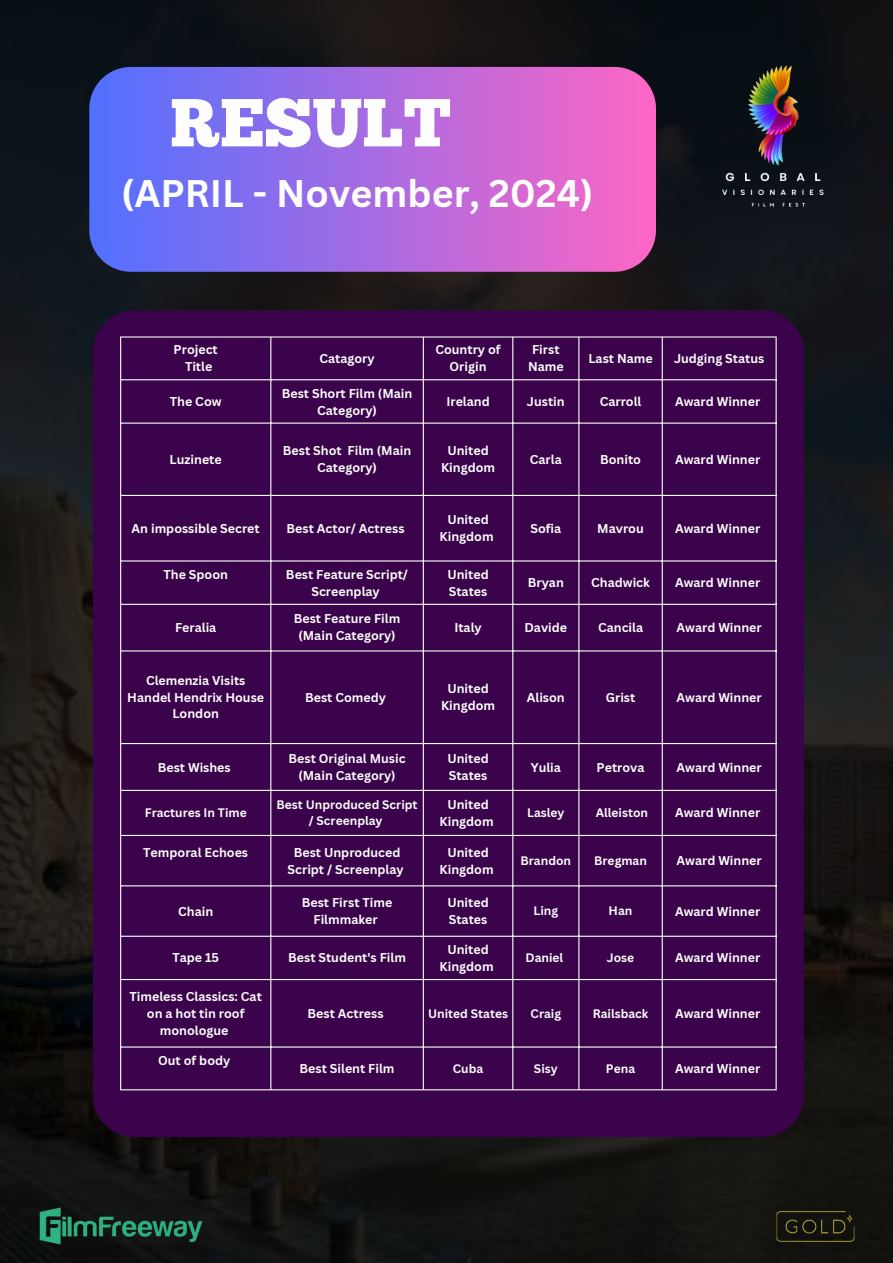
<style>
.page{position:relative;width:893px;height:1263px;background:#fff}
.page>*{position:absolute;margin:0;border:0;box-sizing:border-box;transform-origin:0 0}
.t1{font:67.72px "Chunk Five";color:#fcfdfc}
.t2{font:700 37.5px "Canva Sans";color:#fcfdfc}
.t3{font:700 12.45px/16.9px "Canva Sans";color:#fcfdfc;text-align:center}
.t4{font:700 12px/16.4px "Canva Sans";color:#fcfdfc;text-align:center}
</style>
<div class="page">
<img style="left:0;top:0;width:893px;height:1263px">
<div style="left:93px;top:310px;width:711px;height:827px;background:#3b034b"></div>
<hr style="left:120px;top:338px;width:1px;height:751px;background:#fcfdfc">
<hr style="left:270px;top:338px;width:1px;height:751px;background:#fcfdfc">
<hr style="left:423px;top:338px;width:1px;height:751px;background:#fcfdfc">
<hr style="left:512px;top:338px;width:1px;height:751px;background:#fcfdfc">
<hr style="left:578px;top:338px;width:1px;height:751px;background:#fcfdfc">
<hr style="left:661px;top:338px;width:2px;height:751px;background:#fcfdfc">
<hr style="left:775px;top:338px;width:1px;height:751px;background:#fcfdfc">
<hr style="left:120px;top:336px;width:656px;height:2px;background:#fcfdfc">
<hr style="left:120px;top:379px;width:656px;height:1px;background:#fcfdfc">
<hr style="left:120px;top:423px;width:656px;height:1px;background:#fcfdfc">
<hr style="left:120px;top:495px;width:656px;height:1px;background:#fcfdfc">
<hr style="left:120px;top:560px;width:656px;height:1px;background:#fcfdfc">
<hr style="left:120px;top:604px;width:656px;height:1px;background:#fcfdfc">
<hr style="left:120px;top:650px;width:656px;height:1px;background:#fcfdfc">
<hr style="left:120px;top:743px;width:656px;height:1px;background:#fcfdfc">
<hr style="left:120px;top:790px;width:656px;height:1px;background:#fcfdfc">
<hr style="left:120px;top:835px;width:656px;height:1px;background:#fcfdfc">
<hr style="left:120px;top:885px;width:656px;height:1px;background:#fcfdfc">
<hr style="left:120px;top:936px;width:656px;height:1px;background:#fcfdfc">
<hr style="left:120px;top:979px;width:656px;height:1px;background:#fcfdfc">
<hr style="left:120px;top:1046px;width:656px;height:1px;background:#fcfdfc">
<hr style="left:120px;top:1089px;width:656px;height:1px;background:#fcfdfc">
<img style="left:36px;top:1190px;width:170px;height:73px">
<img style="left:737px;top:1200px;width:156px;height:52px">
<svg style="left:89px;top:67px;width:567px;height:205px;background:#a469df"></svg>
<img style="left:653px;top:10px;width:240px;height:240px">
<p class="t1" style="left:170px;top:96px;width:282px">RESULT</p>
<p class="t2" style="left:121px;top:167px;width:474px">(APRIL - November, 2024)</p>
<p class="t3" style="left:174px;top:341px;width:46px">Project</p>
<p class="t3" style="left:185px;top:358px;width:29px">Title</p>
<h1 class="t3" style="left:319px;top:350px;width:57px">Catagory</h1>
<p class="t3" style="left:435px;top:341px;width:67px">Country of<br>Origin</p>
<p class="t3" style="left:528px;top:341px;width:37px">First<br>Name</p>
<p class="t3" style="left:588px;top:350px;width:66px">Last Name</p>
<p class="t3" style="left:674px;top:350px;width:92px">Judging Status</p>
<p class="t3" style="left:170px;top:393px;width:53px">The Cow</p>
<p class="t3" style="left:282px;top:384px;width:132px">Best Short Film (Main<br>Category)</p>
<p class="t3" style="left:446px;top:393px;width:45px">Ireland</p>
<p class="t3" style="left:527px;top:393px;width:39px">Justin</p>
<p class="t3" style="left:599px;top:393px;width:43px">Carroll</p>
<p class="t3" style="left:675px;top:393px;width:87px">Award Winner</p>
<p class="t3" style="left:170px;top:450px;width:54px">Luzinete</p>
<p class="t3" style="left:283px;top:442px;width:130px">Best Shot Film (Main<br>Category)</p>
<p class="t3" style="left:441px;top:442px;width:56px">United<br>Kingdom</p>
<p class="t3" style="left:530px;top:450px;width:33px">Carla</p>
<p class="t3" style="left:600px;top:450px;width:42px">Bonito</p>
<p class="t3" style="left:675px;top:450px;width:87px">Award Winner</p>
<p class="t3" style="left:132px;top:519px;width:130px">An impossible Secret</p>
<p class="t3" style="left:287px;top:519px;width:119px">Best Actor/ Actress</p>
<p class="t3" style="left:439px;top:511px;width:56px">United<br>Kingdom</p>
<p class="t3" style="left:530px;top:519px;width:32px">Sofia</p>
<p class="t3" style="left:597px;top:519px;width:48px">Mavrou</p>
<p class="t3" style="left:675px;top:519px;width:87px">Award Winner</p>
<p class="t3" style="left:163px;top:566px;width:66px">The Spoon</p>
<p class="t3" style="left:286px;top:566px;width:124px">Best Feature Script/<br>Screenplay</p>
<p class="t3" style="left:447px;top:566px;width:43px;text-align:left">United<br>States</p>
<p class="t3" style="left:528px;top:574px;width:38px">Bryan</p>
<p class="t3" style="left:591px;top:574px;width:60px">Chadwick</p>
<p class="t3" style="left:675px;top:574px;width:87px">Award Winner</p>
<p class="t3" style="left:175px;top:619px;width:43px">Feralia</p>
<p class="t3" style="left:294px;top:610px;width:108px">Best Feature Film</p>
<p class="t3" style="left:298px;top:627px;width:99px">(Main Category)</p>
<p class="t3" style="left:454px;top:619px;width:29px">Italy</p>
<p class="t3" style="left:524px;top:619px;width:44px">Davide</p>
<p class="t3" style="left:598px;top:619px;width:47px">Cancila</p>
<p class="t3" style="left:676px;top:619px;width:87px">Award Winner</p>
<p class="t3" style="left:127px;top:671px;width:138px">Clemenzia Visits<br>Handel Hendrix House<br>London</p>
<p class="t3" style="left:305px;top:688px;width:82px">Best Comedy</p>
<p class="t3" style="left:441px;top:680px;width:56px">United<br>Kingdom</p>
<p class="t3" style="left:527px;top:688px;width:39px">Alison</p>
<p class="t3" style="left:606px;top:688px;width:31px">Grist</p>
<p class="t3" style="left:676px;top:688px;width:87px">Award Winner</p>
<p class="t3" style="left:158px;top:758px;width:75px">Best Wishes</p>
<p class="t3" style="left:288px;top:750px;width:119px">Best Original Music (Main Category)</p>
<p class="t3" style="left:447px;top:750px;width:43px;text-align:left">United<br>States</p>
<p class="t3" style="left:531px;top:758px;width:32px">Yulia</p>
<p class="t3" style="left:596px;top:758px;width:49px">Petrova</p>
<p class="t3" style="left:676px;top:758px;width:87px">Award Winner</p>
<p class="t4" style="left:145px;top:804px;width:103px">Fractures In Time</p>
<p class="t4" style="left:276px;top:796px;width:142px">Best Unproduced Script / Screenplay</p>
<p class="t3" style="left:439px;top:796px;width:56px">United<br>Kingdom</p>
<p class="t4" style="left:527px;top:804px;width:39px">Lasley</p>
<p class="t4" style="left:596px;top:804px;width:54px">Alleiston</p>
<p class="t3" style="left:675px;top:804px;width:87px">Award Winner</p>
<p class="t3" style="left:143px;top:843px;width:106px">Temporal Echoes</p>
<p class="t3" style="left:287px;top:843px;width:118px">Best Unproduced<br>Script / Screenplay</p>
<p class="t3" style="left:439px;top:843px;width:56px">United<br>Kingdom</p>
<p class="t4" style="left:520px;top:852px;width:52px">Brandon</p>
<p class="t4" style="left:594px;top:852px;width:54px">Bregman</p>
<p class="t3" style="left:676px;top:852px;width:87px">Award Winner</p>
<p class="t3" style="left:178px;top:902px;width:37px">Chain</p>
<p class="t3" style="left:302px;top:894px;width:92px">Best First Time<br>Filmmaker</p>
<p class="t3" style="left:447px;top:894px;width:43px;text-align:left">United<br>States</p>
<p class="t4" style="left:533px;top:902px;width:26px">Ling</p>
<p class="t4" style="left:608px;top:902px;width:25px">Han</p>
<p class="t3" style="left:675px;top:902px;width:87px">Award Winner</p>
<p class="t3" style="left:172px;top:949px;width:48px">Tape 15</p>
<p class="t3" style="left:288px;top:949px;width:119px">Best Student's Film</p>
<p class="t3" style="left:439px;top:940px;width:56px">United<br>Kingdom</p>
<p class="t4" style="left:525px;top:949px;width:39px">Daniel</p>
<p class="t4" style="left:607px;top:949px;width:29px">Jose</p>
<p class="t3" style="left:675px;top:949px;width:87px">Award Winner</p>
<p class="t3" style="left:129px;top:988px;width:134px">Timeless Classics: Cat on a hot tin roof monologue</p>
<p class="t3" style="left:308px;top:1004px;width:77px">Best Actress</p>
<p class="t4" style="left:428px;top:1005px;width:81px">United States</p>
<p class="t4" style="left:530px;top:1005px;width:32px">Craig</p>
<p class="t4" style="left:593px;top:1005px;width:57px">Railsback</p>
<p class="t3" style="left:675px;top:1004px;width:87px">Award Winner</p>
<p class="t3" style="left:158px;top:1051px;width:74px">Out of body</p>
<p class="t3" style="left:299px;top:1060px;width:96px">Best Silent Film</p>
<p class="t4" style="left:453px;top:1060px;width:32px">Cuba</p>
<p class="t4" style="left:534px;top:1060px;width:25px">Sisy</p>
<p class="t4" style="left:606px;top:1060px;width:31px">Pena</p>
<p class="t3" style="left:675px;top:1060px;width:87px">Award Winner</p>
</div>
